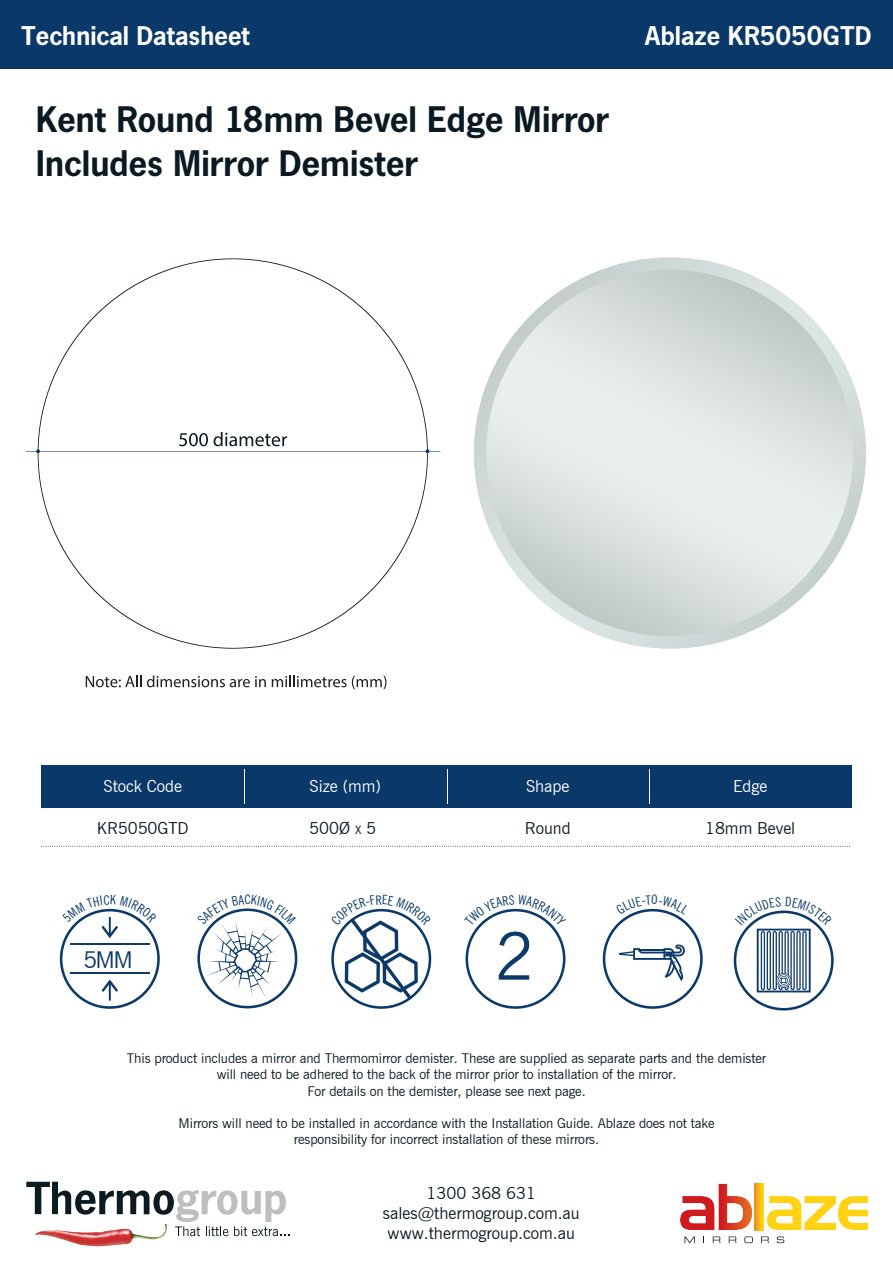
<style>
.page{position:relative;width:893px;height:1263px;background:#fff}
.page>*{position:absolute;margin:0;border:0;box-sizing:border-box;transform-origin:0 0}
.t1{font:65.4px "News Gothic BT";color:#0b3969}
.t2{font:700 36.75px/44.1px "News Gothic BQ";color:#0b1a22}
.t3{font:700 27px "News Gothic BQ";color:#fff}
.t4{font:23.25px "News Gothic BT";color:#0b3969}
.t5{font:16.5px/19.8px "News Gothic BT";color:#0b1a22;text-align:center}
.t6{font:16.5px "News Gothic BT";color:#fff}
.t7{font:13.5px/16.2px "News Gothic BT";letter-spacing:-.01em;color:#0b1a22;text-align:center}
.s1{font-size:11.55px}
</style>
<div class="page">
<div style="left:0;top:0;width:893px;height:69px;background:#093869"></div>
<img style="left:50px;top:1236px;width:114px;height:10px">
<svg style="left:26px;top:1182px;width:264px;height:54px"></svg>
<svg style="left:685px;top:1236px;width:10px;height:7px"></svg>
<svg style="left:713px;top:1236px;width:7px;height:7px"></svg>
<svg style="left:729px;top:1236px;width:7px;height:7px"></svg>
<svg style="left:744px;top:1236px;width:9px;height:7px"></svg>
<svg style="left:761px;top:1236px;width:8px;height:7px"></svg>
<svg style="left:777px;top:1236px;width:7px;height:7px"></svg>
<svg style="left:680px;top:1184px;width:72px;height:46px"></svg>
<svg style="left:755px;top:1184px;width:9px;height:46px"></svg>
<svg style="left:767px;top:1196px;width:101px;height:34px"></svg>
<svg style="left:38px;top:258px;width:390px;height:391px"></svg>
<svg style="left:26px;top:432px;width:414px;height:21px"></svg>
<svg style="left:86px;top:675px;width:55px;height:12px"></svg>
<svg style="left:147px;top:675px;width:119px;height:12px"></svg>
<svg style="left:272px;top:675px;width:115px;height:14px"></svg>
<div style="left:41px;top:765px;width:810px;height:43px;background:#093869"></div>
<hr style="left:245px;top:770px;width:1px;height:34px;background:#fff">
<hr style="left:447px;top:770px;width:1px;height:34px;background:#fff">
<hr style="left:650px;top:770px;width:1px;height:34px;background:#fff">
<svg style="left:41px;top:846px;width:809px;height:1px"></svg>
<img style="left:474px;top:257px;width:392px;height:392px">
<div style="left:466px;top:909px;width:99px;height:100px;border:3px solid #0b3969;border-radius:50%"></div>
<div style="left:60px;top:909px;width:100px;height:100px;border:3px solid #0b3969;border-radius:50%"></div>
<hr style="left:70px;top:943px;width:80px;height:2px;background:#0b3969">
<hr style="left:70px;top:972px;width:80px;height:2px;background:#0b3969">
<svg style="left:102px;top:979px;width:16px;height:22px"></svg>
<div style="left:603px;top:909px;width:100px;height:100px;border:3px solid #0b3969;border-radius:50%"></div>
<svg style="left:619px;top:945px;width:66px;height:36px"></svg>
<svg style="left:331px;top:908px;width:100px;height:91px"></svg>
<svg style="left:197px;top:908px;width:99px;height:91px"></svg>
<svg style="left:478px;top:908px;width:75px;height:18px"></svg>
<svg style="left:64px;top:908px;width:92px;height:30px"></svg>
<svg style="left:629px;top:908px;width:48px;height:7px"></svg>
<svg style="left:735px;top:910px;width:97px;height:82px"></svg>
<h3 class="t3" style="left:21px;top:26px;width:230px">Technical Datasheet</h3>
<h2 class="t2" style="left:36px;top:100px;width:575px">Kent Round 18mm Bevel Edge Mirror<br>Includes Mirror Demister</h2>
<h3 class="t3" style="left:644px;top:26px;width:229px">Ablaze KR5050GTD</h3>
<p class="t6" style="left:104px;top:779px;width:80px">Stock Code</p>
<p class="t6" style="left:309px;top:779px;width:73px">Size (mm)</p>
<p class="t6" style="left:526px;top:779px;width:45px">Shape</p>
<p class="t6" style="left:733px;top:779px;width:36px">Edge</p>
<p class="t5" style="left:97px;top:819px;width:94px">KR5050GTD</p>
<p class="t5" style="left:309px;top:819px;width:68px">500Ø <span class="s1">X</span> 5</p>
<p class="t5" style="left:525px;top:819px;width:47px">Round</p>
<p class="t5" style="left:705px;top:819px;width:92px">18mm Bevel</p>
<h3 class="t4" style="left:83px;top:950px;width:51px">5MM</h3>
<h1 class="t1" style="left:495px;top:929px;width:41px">2</h1>
<p class="t7" style="left:127px;top:1051px;width:641px">This product includes a mirror and Thermomirror demister. These are supplied as separate parts and the demister will need to be adhered to the back of the mirror prior to installation of the mirror.<br>For details on the demister, please see next page.</p>
<p class="t7" style="left:179px;top:1116px;width:537px">Mirrors will need to be installed in accordance with the Installation Guide. Ablaze does not take responsibility for incorrect installation of these mirrors.</p>
<p class="t5" style="left:383px;top:1185px;width:198px">1300 368 631 sales@thermogroup.com.au www.thermogroup.com.au</p>
</div>
